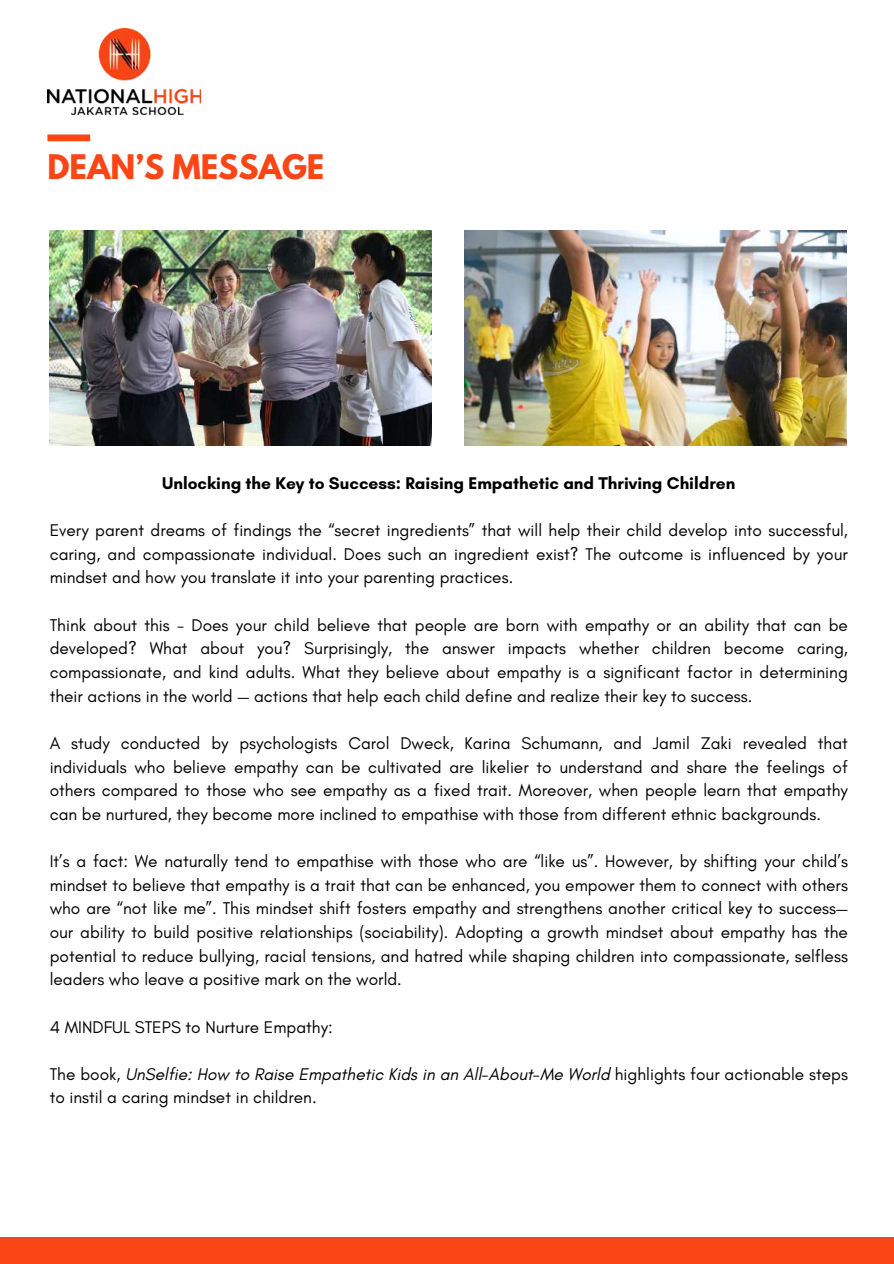
<style>
.page{position:relative;width:894px;height:1264px;background:#fff}
.page>*{position:absolute;margin:0;border:0;box-sizing:border-box;transform-origin:0 0}
.t1{font:700 30px "League Spartan";color:#fa4616}
.t2{font:17.25px/23.7px "Glacial Indifference";color:#000;text-align:justify}
.t3{font:700 17.25px "Glacial Indifference";color:#000}
.s1{font-style:italic}
</style>
<div class="page">
<div style="left:47px;top:134px;width:43px;height:7px;background:#fa4616"></div>
<div style="left:0;top:1237px;width:893px;height:26px;background:#fa4616"></div>
<img style="left:48px;top:29px;width:153px;height:85px">
<img style="left:50px;top:230px;width:381px;height:215px">
<img style="left:464px;top:230px;width:381px;height:215px">
<h1 class="t1" style="left:47px;top:152px;width:278px">DEAN’S MESSAGE</h1>
<p class="t3" style="left:162px;top:472px;width:574px">Unlocking the Key to Success: Raising Empathetic and Thriving Children</p>
<p class="t2" style="left:50px;top:518px;width:799px">Every parent dreams of findings the “secret ingredients” that will help their child develop into successful, caring, and compassionate individual. Does such an ingredient exist? The outcome is influenced by your mindset and how you translate it into your parenting practices.</p>
<p class="t2" style="left:50px;top:612px;width:799px">Think about this - Does your child believe that people are born with empathy or an ability that can be developed? What about you? Surprisingly, the answer impacts whether children become caring, compassionate, and kind adults. What they believe about empathy is a significant factor in determining their actions in the world — actions that help each child define and realize their key to success.</p>
<p class="t2" style="left:50px;top:731px;width:799px">A study conducted by psychologists Carol Dweck, Karina Schumann, and Jamil Zaki revealed that individuals who believe empathy can be cultivated are likelier to understand and share the feelings of others compared to those who see empathy as a fixed trait. Moreover, when people learn that empathy can be nurtured, they become more inclined to empathise with those from different ethnic backgrounds.</p>
<p class="t2" style="left:50px;top:849px;width:799px">It’s a fact: We naturally tend to empathise with those who are “like us”. However, by shifting your child’s mindset to believe that empathy is a trait that can be enhanced, you empower them to connect with others who are “not like me”. This mindset shift fosters empathy and strengthens another critical key to success— our ability to build positive relationships (sociability). Adopting a growth mindset about empathy has the potential to reduce bullying, racial tensions, and hatred while shaping children into compassionate, selfless leaders who leave a positive mark on the world.</p>
<p class="t2" style="left:50px;top:1014px;width:284px">4 MINDFUL STEPS to Nurture Empathy:</p>
<p class="t2" style="left:50px;top:1061px;width:799px">The book, <span class="s1">UnSelfie: How to Raise Empathetic Kids in an All-About-Me World</span> highlights four actionable steps to instil a caring mindset in children.</p>
</div>
